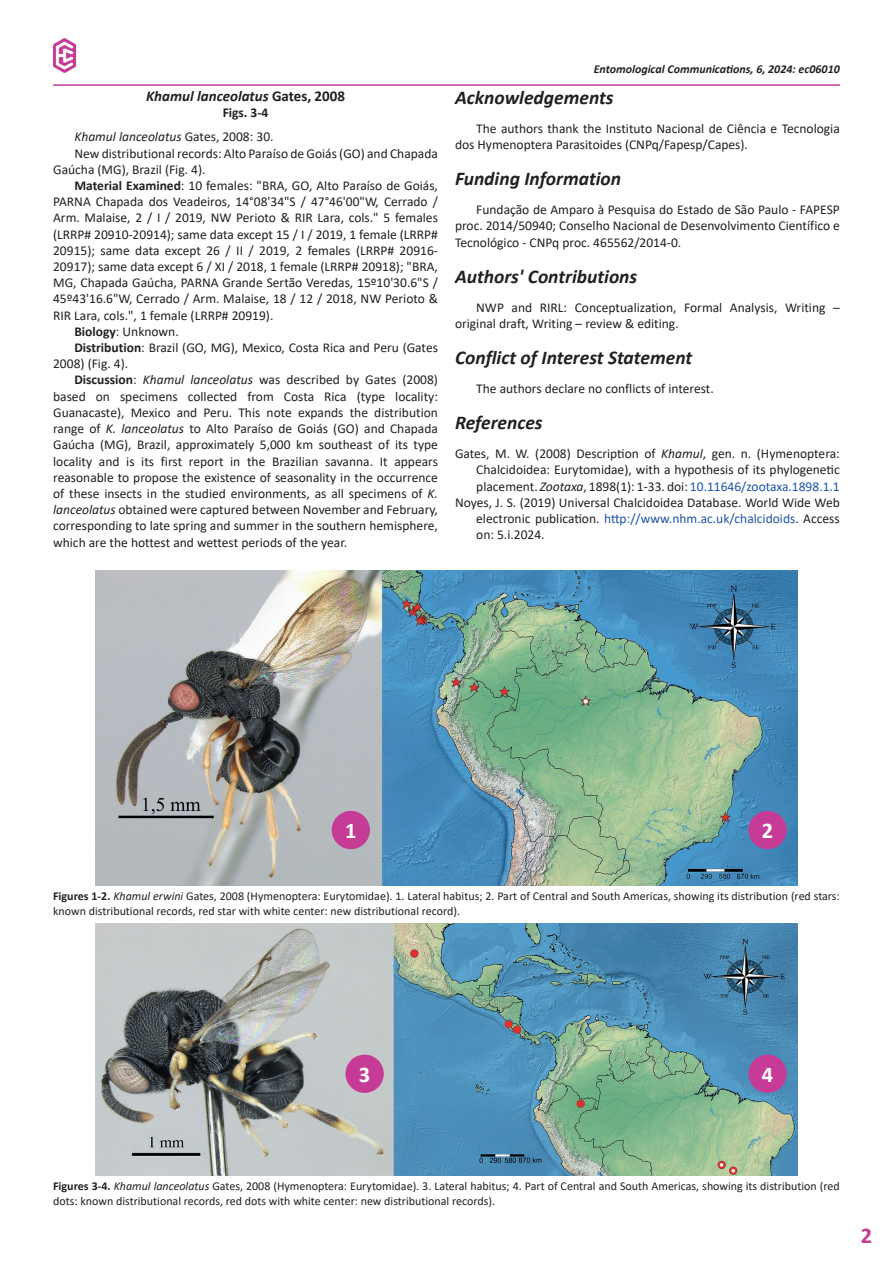
<style>
.page{position:relative;width:893px;height:1263px;background:#fff}
.page>*{position:absolute;margin:0;border:0;box-sizing:border-box;transform-origin:0 0}
.t1{font:700 22.5px "Calibri";color:#fff}
.PageNumber{font:700 22.5px "Calibri";color:#c53b96}
.TitleTopic{font:italic 700 19.5px "Calibri";color:#231f20}
.Specie{font:italic 700 15px "Calibri";color:#231f20}
.References{font:13.5px/16.2px "Calibri";color:#231f20;text-align:justify}
.t2{font:italic 13.5px "Calibri";color:#231f20}
.Specie-2{font:700 13.5px "Calibri";color:#231f20}
.Legend{font:12px/14.4px "Calibri";color:#231f20}
.t3{font:italic 700 12px "Calibri";color:#231f20}
.s1{font-style:normal}
.s2{font-weight:700}
.s3{font-style:italic}
.s4{color:#1e56a6}
</style>
<div class="page">
<hr style="left:53px;top:84px;width:787px;height:2px;background:#c53b96">
<img style="left:53px;top:38px;width:24px;height:35px">
<img style="left:96px;top:571px;width:701px;height:315px">
<img style="left:96px;top:924px;width:701px;height:252px">
<div style="left:332px;top:811px;width:38px;height:38px;background:#c53b96;border-radius:50%"></div>
<div style="left:748px;top:1054px;width:39px;height:39px;background:#c53b96;border-radius:50%"></div>
<div style="left:748px;top:811px;width:39px;height:38px;background:#c53b96;border-radius:50%"></div>
<div style="left:345px;top:1054px;width:39px;height:39px;background:#c53b96;border-radius:50%"></div>
<p class="Specie" style="left:146px;top:85px;width:200px">Khamul lanceolatus <span class="s1">Gates, 2008</span></p>
<p class="Specie-2" style="left:223px;top:103px;width:47px">Figs. 3-4</p>
<p class="t2" style="left:74px;top:128px;width:201px">Khamul lanceolatus <span class="s1">Gates, 2008: 30.</span></p>
<p class="References" style="left:53px;top:145px;width:386px;text-indent:21px">New distributional records: Alto Paraíso de Goiás (GO) and Chapada<br>Gaúcha (MG), Brazil (Fig. 4).</p>
<p class="References" style="left:53px;top:177px;width:386px;text-indent:21px"><span class="s2">Material Examined</span>: 10 females: "BRA, GO, Alto Paraíso de Goiás, PARNA Chapada dos Veadeiros, 14°08'34"S / 47°46'00"W, Cerrado / Arm. Malaise, 2 / I / 2019, NW Perioto &amp; RIR Lara, cols." 5 females (LRRP# 20910-20914); same data except 15 / I / 2019, 1 female (LRRP# 20915); same data except 26 / II / 2019, 2 females (LRRP# 20916- 20917); same data except 6 / XI / 2018, 1 female (LRRP# 20918); "BRA, MG, Chapada Gaúcha, PARNA Grande Sertão Veredas, 15º10'30.6"S / 45º43'16.6"W, Cerrado / Arm. Malaise, 18 / 12 / 2018, NW Perioto &amp; RIR Lara, cols.", 1 female (LRRP# 20919).</p>
<p class="References" style="left:74px;top:323px;width:106px"><span class="s2">Biology</span>: Unknown.</p>
<p class="References" style="left:53px;top:339px;width:386px;text-indent:21px"><span class="s2">Distribution</span>: Brazil (GO, MG), Mexico, Costa Rica and Peru (Gates<br>2008) (Fig. 4).</p>
<p class="References" style="left:53px;top:372px;width:386px;text-indent:21px"><span class="s2">Discussion</span>: <span class="s3">Khamul lanceolatus</span> was described by Gates (2008) based on specimens collected from Costa Rica (type locality:<br>Guanacaste), Mexico and Peru. This note expands the distribution range of <span class="s3">K. lanceolatus</span> to Alto Paraíso de Goiás (GO) and Chapada Gaúcha (MG), Brazil, approximately 5,000 km southeast of its type locality and is its first report in the Brazilian savanna. It appears reasonable to propose the existence of seasonality in the occurrence of these insects in the studied environments, as all specimens of <span class="s3">K. lanceolatus</span> obtained were captured between November and February, corresponding to late spring and summer in the southern hemisphere, which are the hottest and wettest periods of the year.</p>
<p class="t3" style="left:594px;top:60px;width:248px">Entomological Communications, 6, 2024: ec06010</p>
<p class="TitleTopic" style="left:455px;top:84px;width:160px">Acknowledgements</p>
<p class="References" style="left:455px;top:120px;width:386px;text-indent:21px">The authors thank the Instituto Nacional de Ciência e Tecnologia dos Hymenoptera Parasitoides (CNPq/Fapesp/Capes).</p>
<p class="TitleTopic" style="left:455px;top:165px;width:168px">Funding Information</p>
<p class="References" style="left:455px;top:201px;width:386px;text-indent:21px">Fundação de Amparo à Pesquisa do Estado de São Paulo - FAPESP proc. 2014/50940; Conselho Nacional de Desenvolvimento Científico e Tecnológico - CNPq proc. 465562/2014-0.</p>
<p class="TitleTopic" style="left:455px;top:262px;width:184px">Authors' Contributions</p>
<p class="References" style="left:455px;top:299px;width:386px;text-indent:21px">NWP and RIRL: Conceptualization, Formal Analysis, Writing – original draft, Writing – review &amp; editing.</p>
<p class="TitleTopic" style="left:455px;top:344px;width:239px">Conflict of Interest Statement</p>
<p class="References" style="left:476px;top:380px;width:239px">The authors declare no conflicts of interest.</p>
<p class="TitleTopic" style="left:455px;top:409px;width:89px">References</p>
<p class="References" style="left:476px;top:445px;width:365px;text-indent:-21px">Gates, M. W. (2008) Description of <span class="s3">Khamul</span>, gen. n. (Hymenoptera:<br>Chalcidoidea: Eurytomidae), with a hypothesis of its phylogenetic placement. <span class="s3">Zootaxa</span>, 1898(1): 1-33. doi: <span class="s4">10.11646/zootaxa.1898.1.1</span></p>
<p class="References" style="left:476px;top:494px;width:365px;text-indent:-21px">Noyes, J. S. (2019) Universal Chalcidoidea Database. World Wide Web electronic publication. <span class="s4">http://www.nhm.ac.uk/chalcidoids</span>. Access on: 5.i.2024.</p>
<p class="t1" style="left:345px;top:815px;width:13px">1</p>
<p class="t1" style="left:762px;top:815px;width:13px">2</p>
<p class="Legend" style="left:53px;top:889px;width:788px"><span class="s2">Figures 1-2.</span> <span class="s3">Khamul erwini</span> Gates, 2008 (Hymenoptera: Eurytomidae). 1. Lateral habitus; 2. Part of Central and South Americas, showing its distribution (red stars: known distributional records, red star with white center: new distributional record).</p>
<p class="t1" style="left:359px;top:1059px;width:13px">3</p>
<p class="t1" style="left:762px;top:1059px;width:13px">4</p>
<p class="Legend" style="left:53px;top:1179px;width:788px"><span class="s2">Figures 3-4.</span> <span class="s3">Khamul lanceolatus</span> Gates, 2008 (Hymenoptera: Eurytomidae). 3. Lateral habitus; 4. Part of Central and South Americas, showing its distribution (red dots: known distributional records, red dots with white center: new distributional records).</p>
<p class="PageNumber" style="left:861px;top:1219px;width:13px">2</p>
</div>
